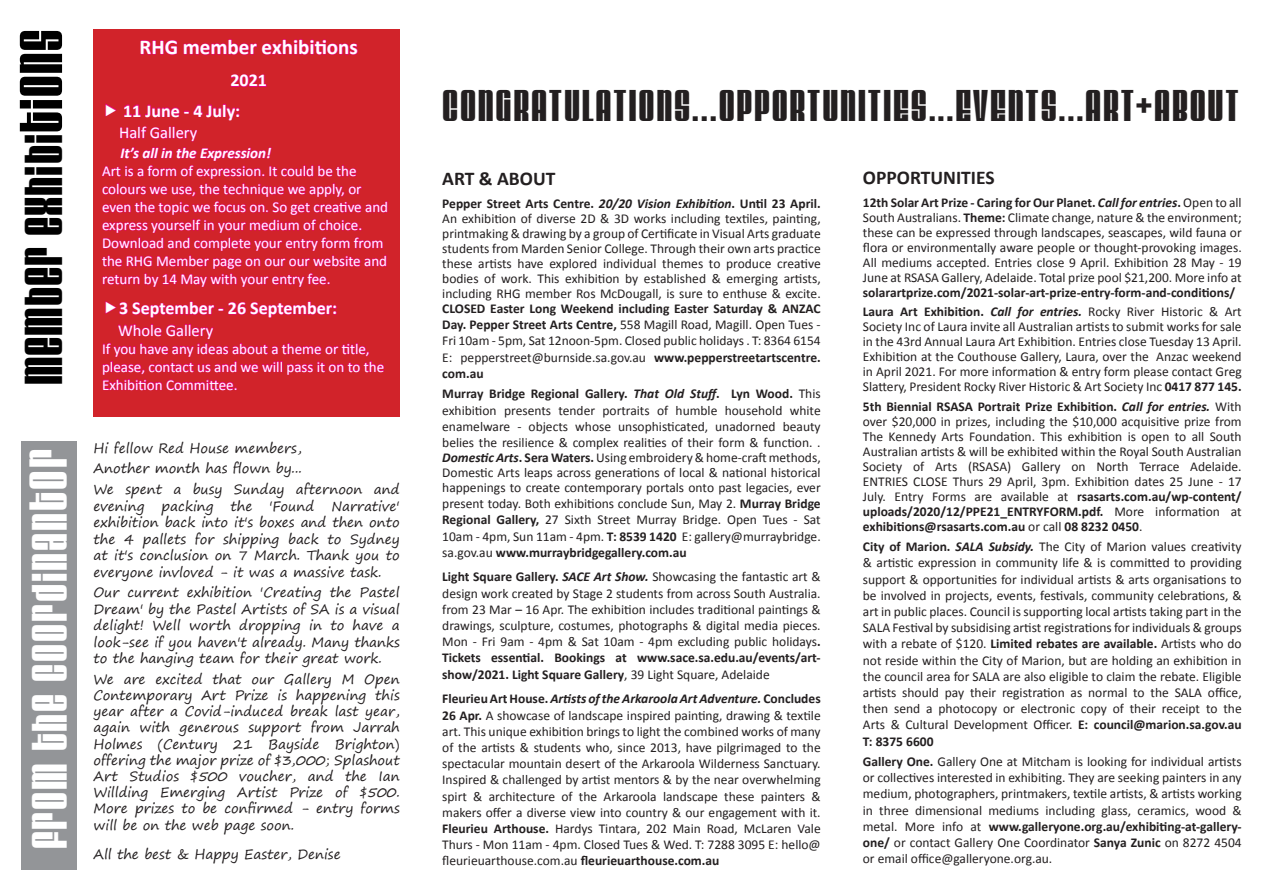
<style>
.page{position:relative;width:1263px;height:893px;background:#fff}
.page>*{position:absolute;margin:0;border:0;box-sizing:border-box;transform-origin:0 0}
.t1{font:45px "Velvenda Cooler";letter-spacing:.025em;color:#000}
.t2{font:42px "Velvenda Cooler";letter-spacing:.05em;color:#fff}
.t3{font:37.5px "Velvenda Cooler";letter-spacing:.05em;color:#231f20}
.t4{font:700 21px "Calibri";color:#fff}
.t5{font:700 19.5px "Calibri";color:#231f20}
.t6{font:700 18px/30.2px "Calibri";color:#fff}
.t7{font:16.5px "Calibri";color:#fff}
.t8{font:15px/18px "Calibri";color:#fff}
.t9{font:italic 700 15px "Calibri";color:#fff}
.t10{font:13.5px/16.2px "Calibri";color:#231f20;text-align:justify}
.t11{font:13.5px/16.2px "Segoe Print";color:#231f20;text-align:justify}
.t12{font:700 13.5px/19.2px "Calibri";color:#231f20}
.s1{font-size:51px}
.s2{font-size:45px}
.s3{font-weight:700}
.s4{font-weight:700;font-style:italic}
.s5{font-style:italic}
.s6{font-weight:400}
</style>
<div class="page">
<div style="left:21px;top:441px;width:56px;height:428px;background:#939598"></div>
<div style="left:94px;top:30px;width:306px;height:387px;background:#d1232a"></div>
<svg style="left:140px;top:39px;width:218px;height:16px"></svg>
<svg style="left:231px;top:74px;width:36px;height:13px"></svg>
<svg style="left:124px;top:104px;width:116px;height:16px"></svg>
<svg style="left:102px;top:126px;width:286px;height:161px"></svg>
<svg style="left:102px;top:324px;width:282px;height:67px"></svg>
<svg style="left:105px;top:104px;width:11px;height:12px"></svg>
<svg style="left:105px;top:301px;width:232px;height:17px"></svg>
<h1 class="t1" style="left:18px;top:385px;width:357px;rotate:-90deg">Member exhibi<span class="s1">tions</span></h1>
<h3 class="t4" style="left:140px;top:34px;width:220px">RHG member exhibitions</h3>
<h3 class="t6" style="left:123px;top:65px;width:145px;text-indent:107px">2021<br>11 June - 4 July:</h3>
<p class="t7" style="left:119px;top:122px;width:80px">Half Gallery</p>
<p class="t9" style="left:120px;top:143px;width:152px">It’s all in the Expression!</p>
<p class="t8" style="left:102px;top:162px;width:288px">Art is a form of expression. It could be the colours we use, the technique we apply, or even the topic we focus on. So get creative and express yourself in your medium of choice.<br>Download and complete your entry form from the RHG Member page on our our website and return by 14 May with your entry fee.</p>
<h3 class="t6" style="left:119px;top:293px;width:220px">3 September - 26 September:</h3>
<p class="t7" style="left:118px;top:320px;width:97px">Whole Gallery</p>
<p class="t8" style="left:102px;top:340px;width:284px">If you have any ideas about a theme or title, please, contact us and we will pass it on to the<br>Exhibition Committee.</p>
<h2 class="t2" style="left:26px;top:849px;width:401px;rotate:-90deg">from the coordinan<span class="s2">tor</span></h2>
<p class="t11" style="left:94px;top:437px;width:308px;line-height:20.7px;text-align:left">Hi fellow Red House members,<br>Another month has flown by...<br>We spent a busy Sunday afternoon and</p>
<p class="t11" style="left:94px;top:497px;width:52px">evening</p>
<p class="t11" style="left:162px;top:497px;width:54px">packing</p>
<p class="t11" style="left:231px;top:497px;width:23px">the</p>
<p class="t11" style="left:269px;top:497px;width:46px">'Found</p>
<p class="t11" style="left:94px;top:497px;width:308px;text-indent:238px">Narrative' exhibition back into it's boxes and then onto the 4 pallets for shipping back to Sydney at it's conclusion on 7 March. Thank you to everyone invloved - it was a massive task.</p>
<p class="t11" style="left:94px;top:584px;width:308px">Our current exhibition 'Creating the Pastel Dream' by the Pastel Artists of SA is a visual delight! Well worth dropping in to have a look-see if you haven't already. Many thanks to the hanging team for their great work.</p>
<p class="t11" style="left:94px;top:671px;width:308px">We are excited that our Gallery M Open Contemporary Art Prize is happening this year after a Covid-induced break last year, again with generous support from Jarrah Holmes (Century 21 Bayside Brighton) offering the major prize of $3,000; Splashout Art Studios $500 voucher, and the Ian Willding Emerging Artist Prize of $500.<br>More prizes to be confirmed - entry forms will be on the web page soon.</p>
<p class="t11" style="left:94px;top:846px;width:249px">All the best &amp; Happy Easter, Denise</p>
<h3 class="t3" style="left:442px;top:85px;width:798px">CONGRATULATIONS...OPPORTUNITIES...EVENTS...ART+ABOUT</h3>
<h3 class="t5" style="left:442px;top:166px;width:115px">ART &amp; ABOUT</h3>
<p class="t10" style="left:442px;top:196px;width:380px;line-height:15px"><span class="s3">Pepper Street Arts Centre.</span> <span class="s4">20/20 Vision Exhibition</span><span class="s3">. Until 23 April.<br></span>An exhibition of diverse 2D &amp; 3D works including textiles, painting, printmaking &amp; drawing by a group of Certificate in Visual Arts graduate students from Marden Senior College. Through their own arts practice these artists have explored individual themes to produce creative bodies of work. This exhibition by established &amp; emerging artists, including RHG member Ros McDougall, is sure to enthuse &amp; excite.</p>
<p class="t10" style="left:442px;top:300px;width:380px"><span class="s3">CLOSED Easter Long Weekend including Easter Saturday &amp; ANZAC Day. Pepper Street Arts Centre,</span> 558 Magill Road, Magill. Open Tues - Fri 10am - 5pm, Sat 12noon-5pm. Closed public holidays . T: 8364 6154<br>E: pepperstreet@burnside.sa.gov.au <span class="s3">www.pepperstreetartscentre. com.au</span></p>
<p class="t10" style="left:442px;top:386px;width:380px"><span class="s3">Murray Bridge Regional Gallery.</span> <span class="s4">That Old Stuff</span><span class="s3">. Lyn Wood.</span> This exhibition presents tender portraits of humble household white enamelware - objects whose unsophisticated, unadorned beauty belies the resilience &amp; complex realities of their form &amp; function. .<br><span class="s4">Domestic Arts</span><span class="s3">. Sera Waters.</span> Using embroidery &amp; home-craft methods, Domestic Arts leaps across generations of local &amp; national historical happenings to create contemporary portals onto past legacies, ever present today. Both exhibitions conclude Sun, May 2. <span class="s3">Murray Bridge Regional Gallery,</span> 27 Sixth Street Murray Bridge. Open Tues - Sat 10am - 4pm, Sun 11am - 4pm. <span class="s3">T: 8539 1420</span> E: gallery@murraybridge. sa.gov.au <span class="s3">www.murraybridgegallery.com.au</span></p>
<p class="t10" style="left:442px;top:569px;width:380px"><span class="s3">Light Square Gallery.</span> <span class="s4">SACE Art Show.</span> Showcasing the fantastic art &amp; design work created by Stage 2 students from across South Australia. from 23 Mar – 16 Apr. The exhibition includes traditional paintings &amp; drawings, sculpture, costumes, photographs &amp; digital media pieces.<br>Mon - Fri 9am - 4pm &amp; Sat 10am - 4pm excluding public holidays<span class="s3">.<br>Tickets essential. Bookings at www.sace.sa.edu.au/events/art&shy;show/2021. Light Square Gallery</span>, 39 Light Square, Adelaide</p>
<p class="t10" style="left:442px;top:691px;width:380px"><span class="s3">Fleurieu Art House.</span> <span class="s4">Artists of the Arkaroola Art Adventure.</span> <span class="s3">Concludes 26 Apr.</span> A showcase of landscape inspired painting, drawing &amp; textile art. This unique exhibition brings to light the combined works of many of the artists &amp; students who, since 2013, have pilgrimaged to the spectacular mountain desert of the Arkaroola Wilderness Sanctuary.<br>Inspired &amp; challenged by artist mentors &amp; by the near overwhelming spirt &amp; architecture of the Arkaroola landscape these painters &amp; makers offer a diverse view into country &amp; our engagement with it.<br><span class="s3">Fleurieu Arthouse.</span> Hardys Tintara, 202 Main Road, McLaren Vale Thurs - Mon 11am - 4pm. Closed Tues &amp; Wed. T: 7288 3095 E: hello@ fleurieuarthouse.com.au <span class="s3">fleurieuarthouse.com.au</span></p>
<h3 class="t5" style="left:863px;top:165px;width:133px">OPPORTUNITIES</h3>
<p class="t10" style="left:863px;top:195px;width:380px;line-height:15px"><span class="s3">12th Solar Art Prize - Caring for Our Planet.</span> <span class="s4">Call for entries</span><span class="s3">.</span> Open to all South Australians. <span class="s3">Theme:</span> Climate change, nature &amp; the environment; these can be expressed through landscapes, seascapes, wild fauna or flora or environmentally aware people or thought-provoking images.<br>All mediums accepted. Entries close 9 April. Exhibition 28 May - 19<br>June at RSASA Gallery, Adelaide. Total prize pool $21,200. More info at</p>
<p class="t12" style="left:863px;top:283px;width:380px">solarartprize.com/2021-solar-art-prize-entry-form-and-conditions/<br>Laura Art Exhibition. <span class="s5">Call for entries.</span> <span class="s6">Rocky River Historic &amp; Art</span></p>
<p class="t10" style="left:863px;top:319px;width:380px;line-height:15px">Society Inc of Laura invite all Australian artists to submit works for sale in the 43rd Annual Laura Art Exhibition. Entries close Tuesday 13 April.<br>Exhibition at the Couthouse Gallery, Laura, over the Anzac weekend in April 2021. For more information &amp; entry form please contact Greg Slattery, President Rocky River Historic &amp; Art Society Inc <span class="s3">0417 877 145.</span></p>
<p class="t10" style="left:863px;top:399px;width:380px;line-height:15px"><span class="s3">5th Biennial RSASA Portrait Prize Exhibition.</span> <span class="s4">Call for entries.</span> With over $20,000 in prizes, including the $10,000 acquisitive prize from The Kennedy Arts Foundation. This exhibition is open to all South Australian artists &amp; will be exhibited within the Royal South Australian Society of Arts (RSASA) Gallery on North Terrace Adelaide.<br>ENTRIES CLOSE Thurs 29 April, 3pm. Exhibition dates 25 June - 17<br>July. Entry Forms are available at <span class="s3">rsasarts.com.au/wp-content/ uploads/2020/12/PPE21_ENTRYFORM.pdf.</span> More information at <span class="s3">exhibitions@rsasarts.com.au</span> or call <span class="s3">08 8232 0450</span>.</p>
<p class="t10" style="left:863px;top:539px;width:380px"><span class="s3">City of Marion.</span> <span class="s4">SALA Subsidy.</span> The City of Marion values creativity &amp; artistic expression in community life &amp; is committed to providing support &amp; opportunities for individual artists &amp; arts organisations to be involved in projects, events, festivals, community celebrations, &amp; art in public places. Council is supporting local artists taking part in the SALA Festival by subsidising artist registrations for individuals &amp; groups with a rebate of $120. <span class="s3">Limited rebates are available.</span> Artists who do not reside within the City of Marion, but are holding an exhibition in the council area for SALA are also eligible to claim the rebate. Eligible artists should pay their registration as normal to the SALA office, then send a photocopy or electronic copy of their receipt to the Arts &amp; Cultural Development Officer. <span class="s3">E: council@marion.sa.gov.au T: 8375 6600</span></p>
<p class="t10" style="left:863px;top:753px;width:380px"><span class="s3">Gallery One.</span> Gallery One at Mitcham is looking for individual artists or collectives interested in exhibiting. They are seeking painters in any medium, photographers, printmakers, textile artists, &amp; artists working in three dimensional mediums including glass, ceramics, wood &amp; metal. More info at <span class="s3">www.galleryone.org.au/exhibiting-at-gallery&shy;one/</span> or contact Gallery One Coordinator <span class="s3">Sanya Zunic</span> on 8272 4504 or email office@galleryone.org.au.</p>
</div>
